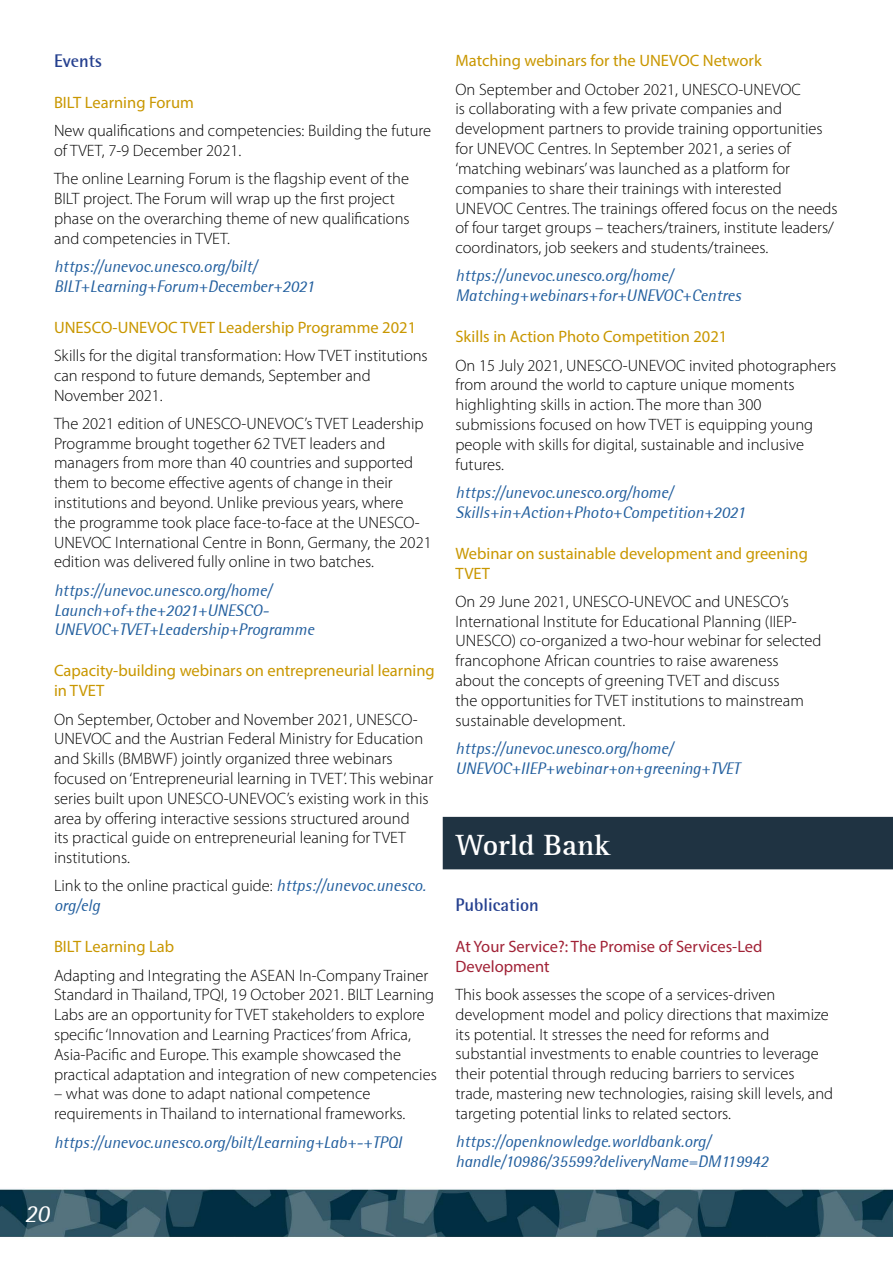
<style>
.page{position:relative;width:893px;height:1263px;background:#fff}
.page>*{position:absolute;margin:0;border:0;box-sizing:border-box;transform-origin:0 0}
.t1{font:700 30px "Rotis Serif";color:#fff}
.t2{font:italic 24.6px "Rotis Semi Sans";color:#fff}
.t3{font:700 18px "Rotis Semi Sans";color:#25408f}
.t4{font:300 16.5px/19.8px "Myriad Pro";color:#000}
.t5{font:italic 16.5px/19.8px "Rotis Semi Sans";color:#215e9e}
.t6{font:16.5px/19.8px "Myriad Pro";color:#c99700}
.t7{font:16.5px/19.8px "Myriad Pro";color:#a12236}
.s1{font-family:"Rotis Semi Sans";font-weight:400;font-style:italic;color:#215e9e}
</style>
<div class="page">
<img style="left:0;top:816px;width:893px;height:422px">
<div style="left:443px;top:817px;width:450px;height:52px;background:#1f3342"></div>
<p class="t3" style="left:54px;top:49px;width:49px">Events</p>
<p class="t6" style="left:54px;top:92px;width:141px">BILT Learning Forum</p>
<p class="t4" style="left:54px;top:120px;width:379px">New qualifications and competencies: Building the future of TVET, 7-9 December 2021.</p>
<p class="t4" style="left:54px;top:169px;width:357px">The online Learning Forum is the flagship event of the BILT project. The Forum will wrap up the first project phase on the overarching theme of new qualifications and competencies in TVET.</p>
<p class="t5" style="left:54px;top:256px;width:262px">https://unevoc.unesco.org/bilt/<br>BILT+Learning+Forum+December+2021</p>
<p class="t6" style="left:54px;top:317px;width:364px">UNESCO-UNEVOC TVET Leadership Programme 2021</p>
<p class="t4" style="left:54px;top:345px;width:375px">Skills for the digital transformation: How TVET institutions can respond to future demands, September and<br>November 2021.</p>
<p class="t4" style="left:54px;top:413px;width:379px">The 2021 edition of UNESCO-UNEVOC’s TVET Leadership Programme brought together 62 TVET leaders and managers from more than 40 countries and supported them to become effective agents of change in their institutions and beyond. Unlike previous years, where<br>the programme took place face-to-face at the UNESCO-UNEVOC International Centre in Bonn, Germany, the 2021 edition was delivered fully online in two batches.</p>
<p class="t5" style="left:54px;top:580px;width:261px">https://unevoc.unesco.org/home/<br>Launch+of+the+2021+UNESCO-<br>UNEVOC+TVET+Leadership+Programme</p>
<p class="t6" style="left:54px;top:661px;width:382px">Capacity-building webinars on entrepreneurial learning in TVET</p>
<p class="t4" style="left:54px;top:709px;width:381px">On September, October and November 2021, UNESCO-UNEVOC and the Austrian Federal Ministry for Education and Skills (BMBWF) jointly organized three webinars focused on ‘Entrepreneurial learning in TVET’. This webinar series built upon UNESCO-UNEVOC’s existing work in this area by offering interactive sessions structured around<br>its practical guide on entrepreneurial leaning for TVET institutions.</p>
<p class="t4" style="left:54px;top:876px;width:373px">Link to the online practical guide: <span class="s1">https://unevoc.unesco.</span></p>
<p class="t5" style="left:54px;top:895px;width:48px">org/elg</p>
<p class="t6" style="left:54px;top:937px;width:122px">BILT Learning Lab</p>
<p class="t4" style="left:54px;top:965px;width:384px">Adapting and Integrating the ASEAN In-Company Trainer Standard in Thailand, TPQI, 19 October 2021. BILT Learning Labs are an opportunity for TVET stakeholders to explore specific ‘Innovation and Learning Practices’ from Africa, Asia-Pacific and Europe. This example showcased the practical adaptation and integration of new competencies</p>
<p class="t4" style="left:54px;top:1084px;width:353px">– what was done to adapt national competence requirements in Thailand to international frameworks.</p>
<p class="t5" style="left:54px;top:1132px;width:349px">https://unevoc.unesco.org/bilt/Learning+Lab+-+TPQI</p>
<h2 class="t2" style="left:25px;top:1198px;width:26px">20</h2>
<p class="t6" style="left:455px;top:51px;width:308px">Matching webinars for the UNEVOC Network</p>
<p class="t4" style="left:455px;top:79px;width:384px">On September and October 2021, UNESCO-UNEVOC<br>is collaborating with a few private companies and development partners to provide training opportunities for UNEVOC Centres. In September 2021, a series of ‘matching webinars’ was launched as a platform for companies to share their trainings with interested UNEVOC Centres. The trainings offered focus on the needs of four target groups – teachers/trainers, institute leaders/ coordinators, job seekers and students/trainees.</p>
<p class="t5" style="left:455px;top:266px;width:287px">https://unevoc.unesco.org/home/<br>Matching+webinars+for+UNEVOC+Centres</p>
<p class="t6" style="left:455px;top:327px;width:273px">Skills in Action Photo Competition 2021</p>
<p class="t4" style="left:455px;top:355px;width:382px">On 15 July 2021, UNESCO-UNEVOC invited photographers from around the world to capture unique moments highlighting skills in action. The more than 300 submissions focused on how TVET is equipping young people with skills for digital, sustainable and inclusive futures.</p>
<p class="t5" style="left:455px;top:482px;width:291px">https://unevoc.unesco.org/home/<br>Skills+in+Action+Photo+Competition+2021</p>
<p class="t6" style="left:455px;top:543px;width:354px">Webinar on sustainable development and greening<br>TVET</p>
<p class="t4" style="left:455px;top:591px;width:368px">On 29 June 2021, UNESCO-UNEVOC and UNESCO’s International Institute for Educational Planning (IIEP-UNESCO) co-organized a two-hour webinar for selected francophone African countries to raise awareness about the concepts of greening TVET and discuss<br>the opportunities for TVET institutions to mainstream sustainable development.</p>
<p class="t5" style="left:455px;top:738px;width:286px">https://unevoc.unesco.org/home/<br>UNEVOC+IIEP+webinar+on+greening+TVET</p>
<h1 class="t1" style="left:455px;top:827px;width:157px">World Bank</h1>
<p class="t3" style="left:455px;top:893px;width:85px">Publication</p>
<p class="t7" style="left:455px;top:936px;width:308px">At Your Service?: The Promise of Services-Led<br>Development</p>
<p class="t4" style="left:455px;top:984px;width:379px">This book assesses the scope of a services-driven development model and policy directions that maximize its potential. It stresses the need for reforms and substantial investments to enable countries to leverage their potential through reducing barriers to services trade, mastering new technologies, raising skill levels, and targeting potential links to related sectors.</p>
<p class="t5" style="left:455px;top:1131px;width:314px">https://openknowledge.worldbank.org/ handle/10986/35599?deliveryName=DM119942</p>
</div>
